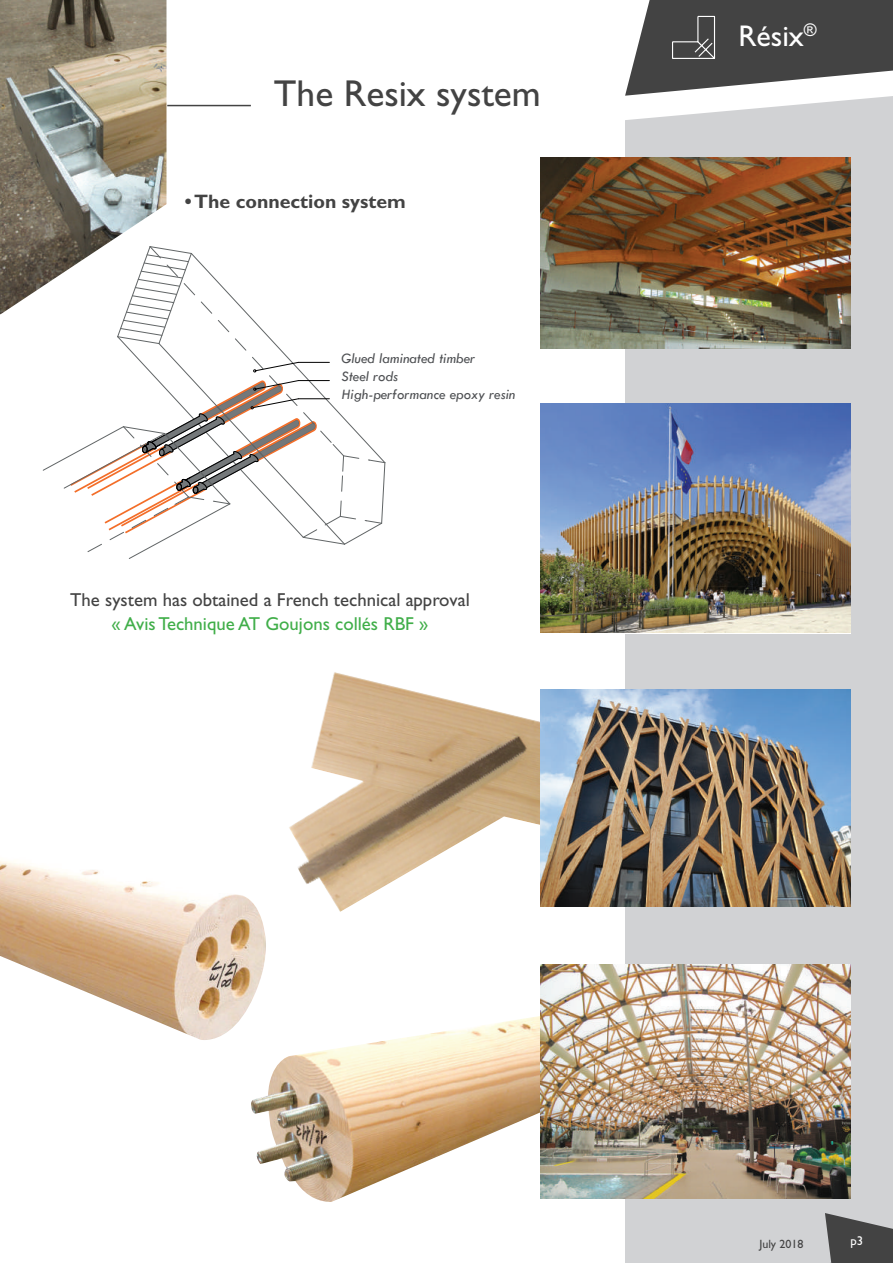
<style>
.page{position:relative;width:893px;height:1263px;background:#fff}
.page>*{position:absolute;margin:0;border:0;box-sizing:border-box;transform-origin:0 0}
.t1{font:37.5px "Gill Sans Std";color:#434343}
.t2{font:30px "Gill Sans Std";color:#fff}
.t3{font:700 19.5px "Gill Sans Std";color:#434343}
.t4{font:18.75px "Gill Sans Std";color:#434343}
.t5{font:18.75px "Gill Sans Std";color:#40ae49}
.t6{font:italic 14.85px/18px "Tw Cen";color:#4e5053}
.t7{font:12.75px "Gill Sans Std";color:#fff}
.t8{font:12px "Gill Sans Std";color:#434343}
</style>
<div class="page">
<img style="left:289px;top:672px;width:289px;height:240px">
<img style="left:251px;top:1016px;width:290px;height:186px">
<div style="left:625px;top:0;width:268px;height:1263px;background:#d1d2d4"></div>
<svg style="left:625px;top:96px;width:266px;height:24px"></svg>
<hr style="left:167px;top:105px;width:84px;height:1px;background:#434343">
<img style="left:0;top:0;width:166px;height:314px">
<img style="left:540px;top:157px;width:310px;height:192px">
<img style="left:540px;top:404px;width:310px;height:228px">
<img style="left:540px;top:690px;width:310px;height:216px">
<img style="left:540px;top:964px;width:310px;height:234px">
<svg style="left:825px;top:1213px;width:68px;height:50px"></svg>
<svg style="left:625px;top:0;width:268px;height:96px;background:#666"></svg>
<svg style="left:43px;top:246px;width:343px;height:313px"></svg>
<hr style="left:298px;top:398px;width:31px;height:1px;background:#000001">
<img style="left:0;top:860px;width:266px;height:180px">
<h1 class="t1" style="left:274px;top:72px;width:268px">The Resix system</h1>
<h3 class="t3" style="left:185px;top:190px;width:223px">• The connection system</h3>
<p class="t6" style="left:341px;top:349px;width:175px">Glued laminated timber<br>Steel rods<br>High-performance epoxy resin</p>
<p class="t4" style="left:70px;top:589px;width:401px">The system has obtained a French technical approval</p>
<p class="t5" style="left:112px;top:613px;width:318px">« Avis Technique AT Goujons collés RBF »</p>
<h2 class="t2" style="left:738px;top:19px;width:80px">Résix<sup>®</sup></h2>
<p class="t8" style="left:760px;top:1237px;width:45px">July 2018</p>
<p class="t7" style="left:850px;top:1233px;width:14px">p3</p>
</div>
